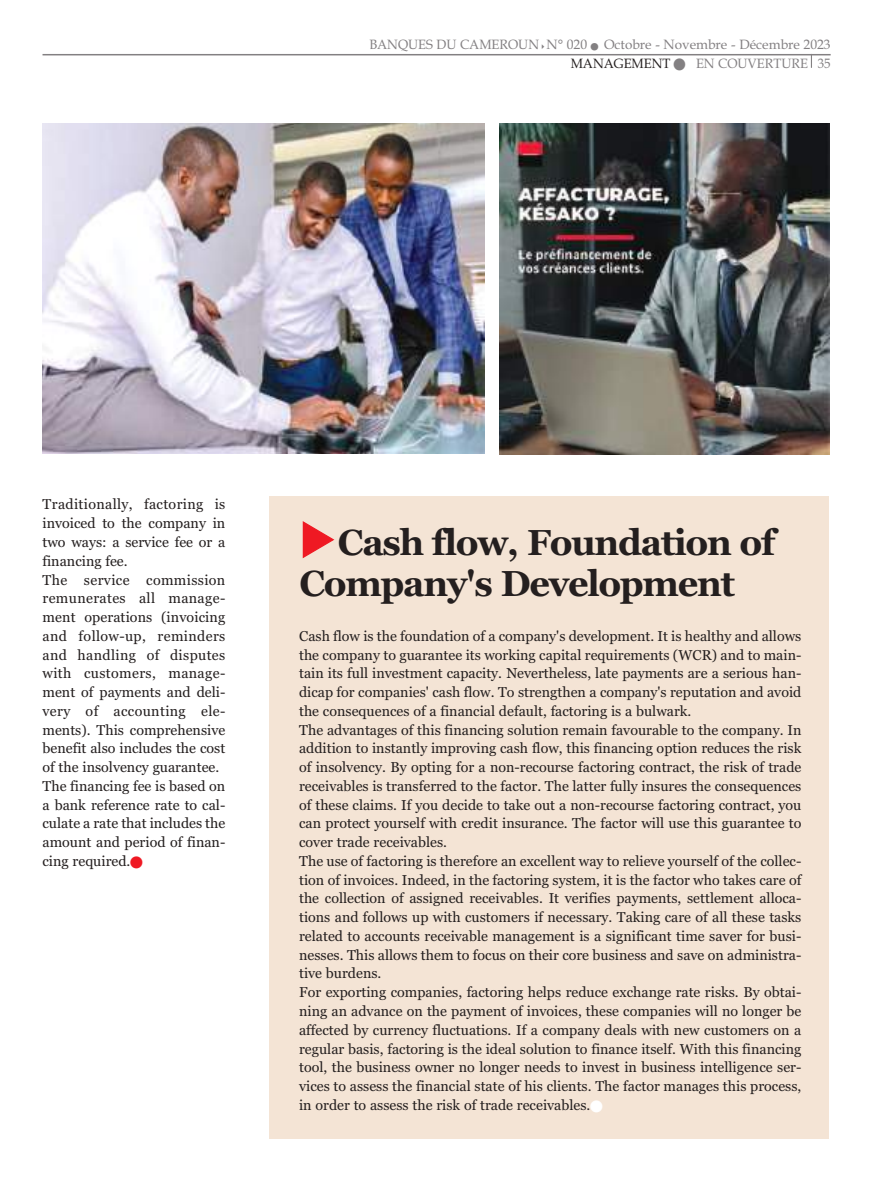
<style>
.page{position:relative;width:893px;height:1191px;background:#fff}
.page>*{position:absolute;margin:0;border:0;box-sizing:border-box;transform-origin:0 0}
.t1{font:700 36px/40.5px "Georgia";letter-spacing:-.035em;color:#241f1f}
.t2{font:14.25px/18.8px "Georgia";color:#241f1f}
.t3{font:13.5px/18.6px "Book Antiqua";color:#838082;scale:.96 1}
.s1{color:#241f1f}
.s2{color:#ef1923}
.s3{color:#fff}
</style>
<div class="page">
<div style="left:269px;top:496px;width:560px;height:642px;background:#f4e4d5"></div>
<img style="left:43px;top:123px;width:441px;height:331px">
<img style="left:500px;top:123px;width:329px;height:331px">
<svg style="left:811px;top:55px;width:1px;height:13px"></svg>
<hr style="left:43px;top:54px;width:788px;height:1px;background:#838082">
<p class="t3" style="left:571px;top:35px;width:272px;text-indent:-201px">BANQUES DU CAMEROUN✔N° 020 ■ Octobre - Novembre - Décembre 2023<br><span class="s1">MANAGEMENT</span> ■ EN COUVERTURE</p>
<p class="t3" style="left:818px;top:54px;width:15px">35</p>
<p class="t2" style="left:43px;top:495px;width:184px">Traditionally, factoring is invoiced to the company in two ways: a service fee or a financing fee.<br>The service commission remunerates all manage&shy;ment operations (invoicing and follow-up, reminders and handling of disputes with customers, manage&shy;ment of payments and deli&shy;very of accounting ele&shy;ments). This comprehensive benefit also includes the cost of the insolvency guarantee.<br>The financing fee is based on a bank reference rate to cal&shy;culate a rate that includes the amount and period of finan&shy;cing required.<span class="s2">■</span></p>
<h1 class="t1" style="left:299px;top:522px;width:477px"><span class="s2">◆</span>Cash flow, Foundation of<br>Company's Development</h1>
<p class="t2" style="left:299px;top:626px;width:504px">Cash flow is the foundation of a company's development. It is healthy and allows the company to guarantee its working capital requirements (WCR) and to main&shy;tain its full investment capacity. Nevertheless, late payments are a serious han&shy;dicap for companies' cash flow. To strengthen a company's reputation and avoid the consequences of a financial default, factoring is a bulwark.<br>The advantages of this financing solution remain favourable to the company. In addition to instantly improving cash flow, this financing option reduces the risk of insolvency. By opting for a non-recourse factoring contract, the risk of trade receivables is transferred to the factor. The latter fully insures the consequences of these claims. If you decide to take out a non-recourse factoring contract, you can protect yourself with credit insurance. The factor will use this guarantee to cover trade receivables.<br>The use of factoring is therefore an excellent way to relieve yourself of the collec&shy;tion of invoices. Indeed, in the factoring system, it is the factor who takes care of the collection of assigned receivables. It verifies payments, settlement alloca&shy;tions and follows up with customers if necessary. Taking care of all these tasks related to accounts receivable management is a significant time saver for busi&shy;nesses. This allows them to focus on their core business and save on administra&shy;tive burdens.<br>For exporting companies, factoring helps reduce exchange rate risks. By obtai&shy;ning an advance on the payment of invoices, these companies will no longer be affected by currency fluctuations. If a company deals with new customers on a regular basis, factoring is the ideal solution to finance itself. With this financing tool, the business owner no longer needs to invest in business intelligence ser&shy;vices to assess the financial state of his clients. The factor manages this process, in order to assess the risk of trade receivables.<span class="s3">■</span></p>
</div>
